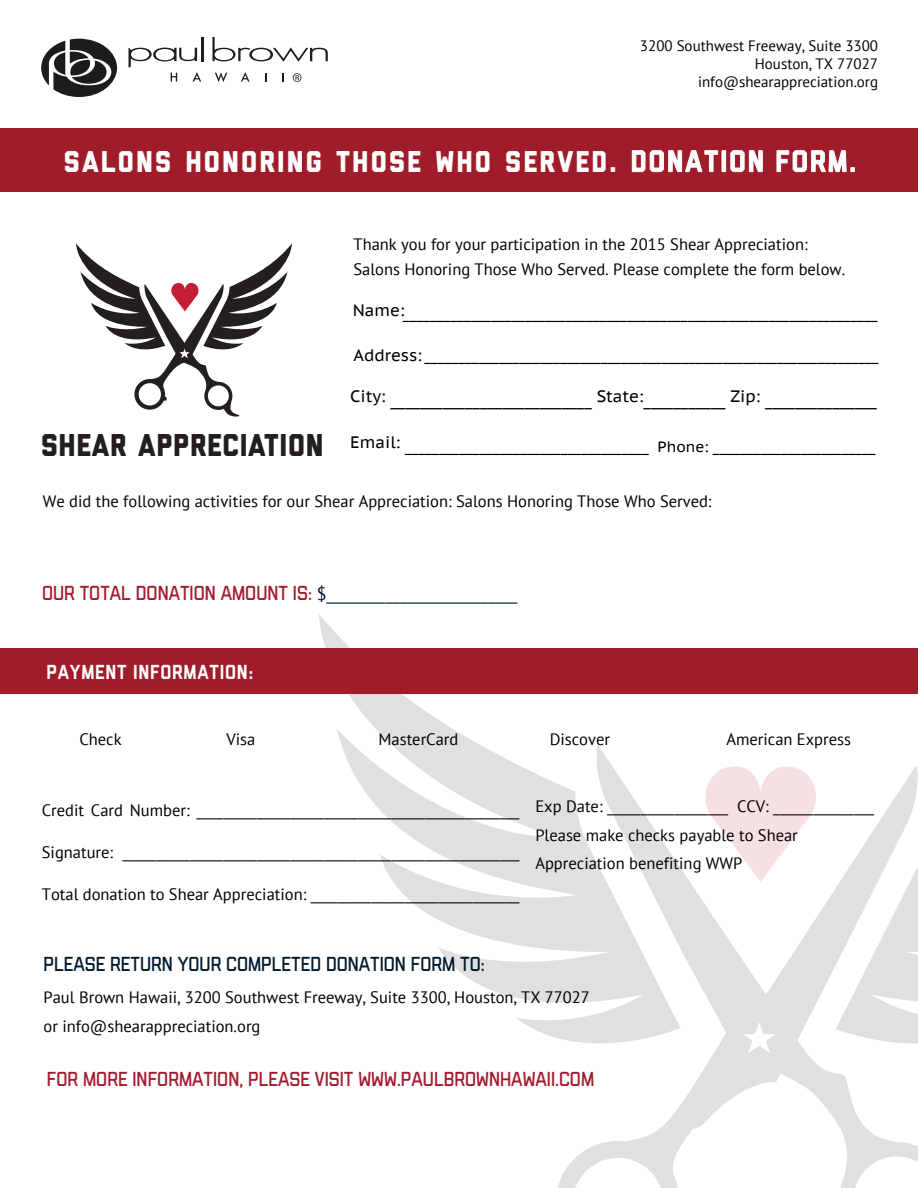
<style>
.page{position:relative;width:918px;height:1188px;background:#fff}
.page>*{position:absolute;margin:0;border:0;box-sizing:border-box;transform-origin:0 0}
.t1{font:800 31.5px "Liberator";letter-spacing:.02em;color:#231f20}
.t2{font:800 30px "Liberator";letter-spacing:.07em;color:#fff}
.t3{font:300 20.25px "Liberator";color:#a41a2d}
.t4{font:300 20.25px "Liberator";color:#001a2d}
.t5{font:500 20.25px "Liberator";letter-spacing:.035em;color:#fff}
.t6{font:18px "PT Sans";color:#001a2d}
.t7{font:16.5px/28.5px "PT Sans";color:#000}
.t8{font:16.5px "PT Sans Caption";color:#000}
.t9{font:15px "PT Sans Caption";color:#000}
.t10{font:15px/18px "PT Sans";color:#000;text-align:right}
.s1{font-style:inherit}
.s2{font-weight:500}
.s3{font-size:16.5px}
.s4{font-family:"Liberator";font-weight:300;font-size:20.25px;color:#a41a2d}
</style>
<div class="page">
<svg style="left:41px;top:39px;width:76px;height:58px"></svg>
<svg style="left:293px;top:73px;width:8px;height:9px"></svg>
<svg style="left:212px;top:37px;width:116px;height:25px"></svg>
<hr style="left:201px;top:37px;width:2px;height:24px;background:#1b1d1b">
<svg style="left:129px;top:48px;width:72px;height:34px"></svg>
<svg style="left:215px;top:72px;width:12px;height:10px"></svg>
<svg style="left:241px;top:72px;width:9px;height:10px"></svg>
<div style="left:0;top:129px;width:918px;height:63px;background:#a01c2a"></div>
<svg style="left:76px;top:244px;width:216px;height:173px"></svg>
<svg style="left:319px;top:614px;width:276px;height:421px"></svg>
<svg style="left:595px;top:746px;width:323px;height:442px"></svg>
<svg style="left:678px;top:765px;width:240px;height:376px"></svg>
<svg style="left:548px;top:1004px;width:227px;height:184px"></svg>
<svg style="left:705px;top:765px;width:111px;height:117px"></svg>
<div style="left:0;top:648px;width:918px;height:46px;background:#a01c2a"></div>
<p class="t10" style="left:640px;top:36px;width:240px">3200 Southwest Freeway, Suite 3300<br>Houston, TX 77027 info@shearappreciation.<span class="s1">org</span></p>
<h2 class="t2" style="left:64px;top:151px;width:793px">SALONS HONORING THOSE WHO SERVED. <span class="s2">DONATION FORM.</span></h2>
<h1 class="t1" style="left:41px;top:434px;width:284px">SHEAR APPRECIATION</h1>
<p class="t7" style="left:354px;top:232px;width:493px;line-height:24.8px">Thank you for your participation in the 2015 Shear Appreciation:<br>Salons Honoring Those Who Served. Please complete the form below.</p>
<p class="t8" style="left:353px;top:300px;width:53px">Name:</p>
<p class="t9" style="left:353px;top:346px;width:527px"><span class="s3">Address:</span> ___________________________________________________________________</p>
<p class="t9" style="left:403px;top:304px;width:476px">______________________________________________________________________</p>
<p class="t8" style="left:350px;top:390px;width:528px">City: ___________________________ State:___________ Zip: _______________</p>
<p class="t9" style="left:350px;top:437px;width:527px"><sup>Email:</sup> ____________________________________ Phone: ________________________</p>
<p class="t7" style="left:43px;top:487px;width:670px">We did the following activities for our Shear Appreciation: Salons Honoring Those Who Served:</p>
<p class="t6" style="left:42px;top:582px;width:477px"><span class="s4">OUR TOTAL DONATION AMOUNT IS:</span> $__________________________</p>
<p class="t5" style="left:47px;top:665px;width:208px">PAYMENT INFORMATION:</p>
<p class="t7" style="left:79px;top:725px;width:44px">Check</p>
<p class="t7" style="left:226px;top:725px;width:30px">Visa</p>
<p class="t7" style="left:379px;top:725px;width:81px">MasterCard</p>
<p class="t7" style="left:550px;top:724px;width:62px">Discover</p>
<p class="t7" style="left:726px;top:724px;width:126px">American Express</p>
<p class="t7" style="left:42px;top:796px;width:479px">Credit Card Number: ________________________________________________</p>
<p class="t7" style="left:42px;top:838px;width:479px">Signature: ___________________________________________________________</p>
<p class="t7" style="left:42px;top:880px;width:479px">Total donation to Shear Appreciation: _______________________________</p>
<p class="t7" style="left:535px;top:792px;width:340px">Exp Date: __________________ CCV: _______________<br>Please make checks payable to Shear<br>Appreciation benefiting WWP</p>
<p class="t4" style="left:44px;top:957px;width:443px">PLEASE RETURN YOUR COMPLETED DONATION FORM TO:</p>
<p class="t7" style="left:44px;top:982px;width:548px;line-height:29.4px">Paul Brown Hawaii, 3200 Southwest Freeway, Suite 3300, Houston, TX 77027 or info@shearappreciation.<span class="s1">org</span></p>
<p class="t3" style="left:47px;top:1072px;width:549px">FOR MORE INFORMATION, PLEASE VISIT WWW.PAULBROWNHAWAII.COM</p>
</div>
